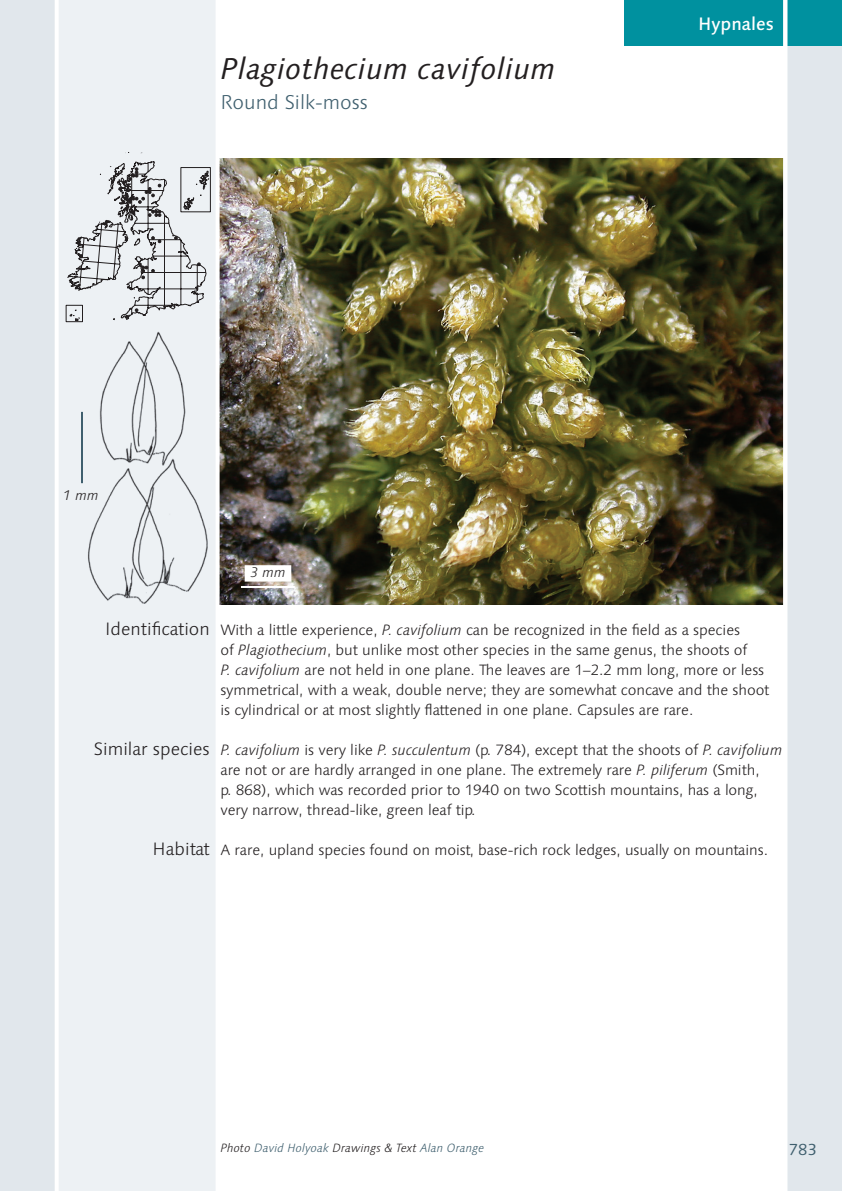
<style>
.page{position:relative;width:842px;height:1191px;background:#fff}
.page>*{position:absolute;margin:0;border:0;box-sizing:border-box;transform-origin:0 0}
.Title_1_Moss_Species{font:italic 30px "Linotype Syntax";letter-spacing:.01em;color:#231f20}
.Title_3_Moss_English{font:300 20px "Linotype Syntax";color:#3f5f6e}
.Text_Subheads_Right{font:300 18px "Linotype Syntax";color:#231f20}
.Title_4_Order_Name{font:500 18px "Linotype Syntax";color:#fff}
.t1{font:16px "Linotype Syntax";color:#3f5f6e}
.Text_Body{font:300 15px/20px "Linotype Syntax";letter-spacing:-.005em;color:#231f20}
.Photo_Scale_Bar_With{font:italic 300 14px "Linotype Syntax";color:#231f20}
.Drawing_Scale_Bar{font:italic 300 14px "Linotype Syntax";color:#231f20}
.Text_Credits{font:italic 300 12px "Linotype Syntax";color:#3f5f6e}
.s1{font-style:italic}
.s2{color:#231f20}
</style>
<div class="page">
<img style="left:220px;top:159px;width:563px;height:445px">
<div style="left:785px;top:0;width:57px;height:1191px;background:#e1e7ec"></div>
<div style="left:624px;top:0;width:218px;height:45px;background:#00919f"></div>
<div style="left:0;top:0;width:218px;height:1191px;background:#edf1f4"></div>
<img style="left:82px;top:331px;width:126px;height:273px">
<svg style="left:66px;top:152px;width:144px;height:170px"></svg>
<div style="left:0;top:0;width:57px;height:1191px;background:#e1e7ec"></div>
<hr style="left:241px;top:586px;width:54px;height:2px;background:#fff">
<div style="left:245px;top:565px;width:46px;height:16px;background:#fff"></div>
<hr style="left:81px;top:412px;width:2px;height:71px;background:#3f5f6e">
<hr style="left:55px;top:0;width:4px;height:1191px;background:#fff">
<hr style="left:216px;top:0;width:4px;height:1191px;background:#fff">
<hr style="left:783px;top:0;width:4px;height:1191px;background:#fff">
<p class="Title_1_Moss_Species" style="left:220px;top:51px;width:337px">Plagiothecium cavifolium</p>
<p class="Title_3_Moss_English" style="left:220px;top:90px;width:149px">Round Silk-moss</p>
<p class="Title_4_Order_Name" style="left:698px;top:13px;width:77px">Hypnales</p>
<p class="Drawing_Scale_Bar" style="left:63px;top:486px;width:37px">1 mm</p>
<p class="Photo_Scale_Bar_With" style="left:250px;top:564px;width:37px">3 mm</p>
<p class="Text_Subheads_Right" style="left:105px;top:618px;width:106px">Identification</p>
<p class="Text_Subheads_Right" style="left:94px;top:738px;width:117px">Similar species</p>
<p class="Text_Subheads_Right" style="left:153px;top:838px;width:59px">Habitat</p>
<p class="Text_Body" style="left:220px;top:620px;width:550px">With a little experience, <span class="s1">P. cavifolium</span> can be recognized in the field as a species<br>of <span class="s1">Plagiothecium</span>, but unlike most other species in the same genus, the shoots of<br><span class="s1">P. cavifolium</span> are not held in one plane. The leaves are 1–2.2 mm long, more or less symmetrical, with a weak, double nerve; they are somewhat concave and the shoot is cylindrical or at most slightly flattened in one plane. Capsules are rare.</p>
<p class="Text_Body" style="left:220px;top:740px;width:563px"><span class="s1">P. cavifolium</span> is very like <span class="s1">P. succulentum</span> (p. 784), except that the shoots of <span class="s1">P. cavifolium </span>are not or are hardly arranged in one plane. The extremely rare <span class="s1">P. piliferum</span> (Smith,<br>p. 868), which was recorded prior to 1940 on two Scottish mountains, has a long, very narrow, thread-like, green leaf tip.</p>
<p class="Text_Body" style="left:220px;top:840px;width:549px">A rare, upland species found on moist, base-rich rock ledges, usually on mountains.</p>
<p class="Text_Credits" style="left:220px;top:1140px;width:265px"><span class="s2">Photo</span> David Holyoak <span class="s2">Drawings &amp; Text</span> Alan Orange</p>
<p class="t1" style="left:789px;top:1139px;width:30px">783</p>
</div>
